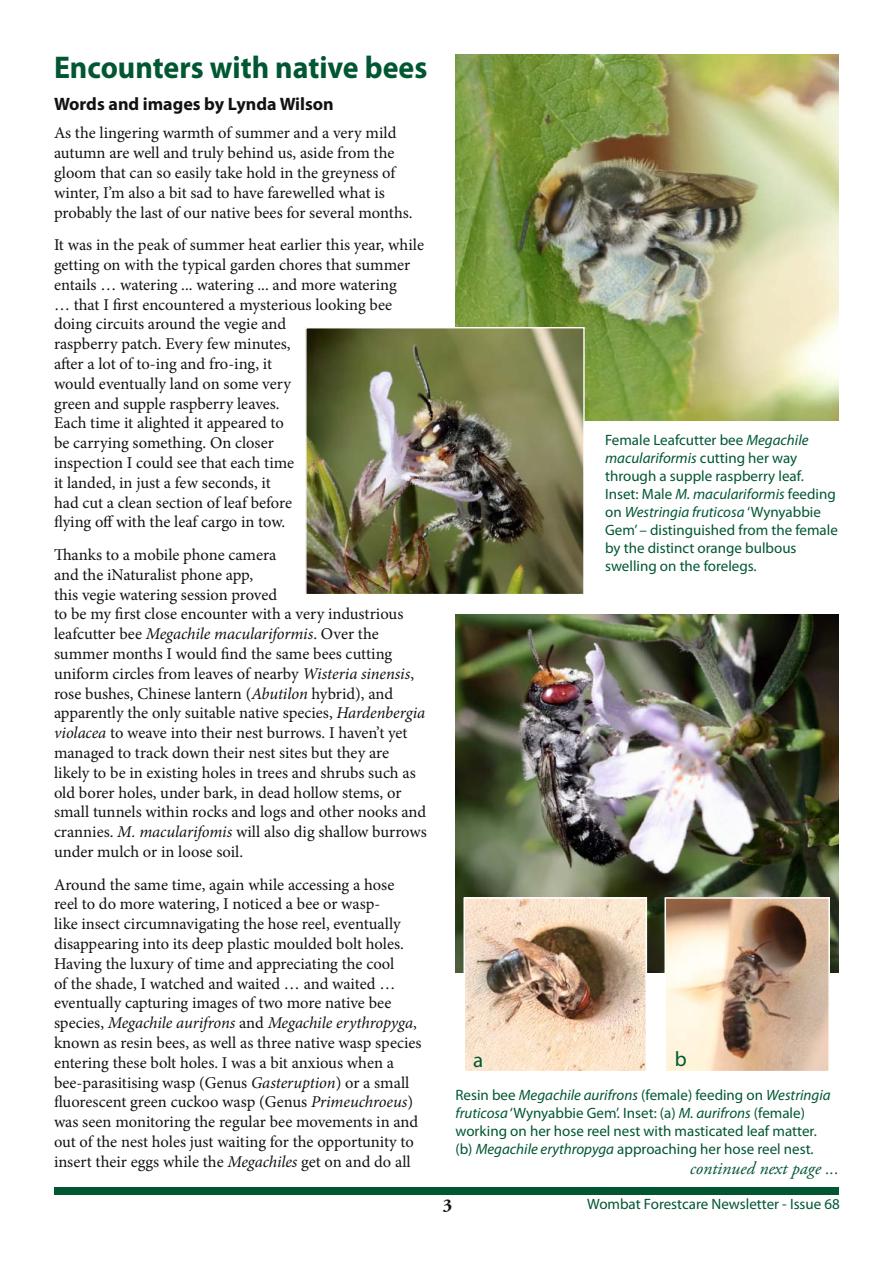
<style>
.page{position:relative;width:893px;height:1263px;background:#fff}
.page>*{position:absolute;margin:0;border:0;box-sizing:border-box;transform-origin:0 0}
.t1{font:700 31.5px "Myriad Pro";color:#005732;scale:.95 1}
.t2{font:21px "Myriad Pro";color:#005732}
.t3{font:700 18px "Myriad Pro";color:#121212}
.t4{font:italic 18px "Adobe Garamond Pro";color:#005732}
.t5{font:700 18px "Adobe Garamond Pro";color:#121212}
.t6{font:16.5px/19.8px "Minion Pro";color:#121212}
.t7{font:15px/18px "Myriad Pro";color:#005732}
.s1{font-style:italic}
</style>
<div class="page">
<div style="left:55px;top:1187px;width:784px;height:7px;background:#005732"></div>
<img style="left:455px;top:54px;width:384px;height:367px">
<img style="left:307px;top:329px;width:276px;height:264px">
<div style="left:305px;top:327px;width:280px;height:268px;border:1px solid #fff"></div>
<img style="left:455px;top:614px;width:384px;height:358px">
<img style="left:466px;top:900px;width:178px;height:169px">
<div style="left:463px;top:897px;width:184px;height:175px;border:2px solid #fff"></div>
<img style="left:667px;top:900px;width:160px;height:169px">
<div style="left:664px;top:897px;width:166px;height:175px;border:2px solid #fff"></div>
<h1 class="t1" style="left:54px;top:46px;width:395px">Encounters with native bees</h1>
<p class="t3" style="left:54px;top:92px;width:281px">Words and images by Lynda Wilson</p>
<p class="t6" style="left:54px;top:123px;width:360px">As the lingering warmth of summer and a very mild autumn are well and truly behind us, aside from the gloom that can so easily take hold in the greyness of winter, I’m also a bit sad to have farewelled what is probably the last of our native bees for several months.</p>
<p class="t6" style="left:54px;top:235px;width:372px">It was in the peak of summer heat earlier this year, while getting on with the typical garden chores that summer entails … watering ... watering ... and more watering<br>… that I first encountered a mysterious looking bee doing circuits around the vegie and<br>raspberry patch. Every few minutes,<br>after a lot of to-ing and fro-ing, it<br>would eventually land on some very<br>green and supple raspberry leaves.<br>Each time it alighted it appeared to<br>be carrying something. On closer<br>inspection I could see that each time<br>it landed, in just a few seconds, it<br>had cut a clean section of leaf before<br>flying off with the leaf cargo in tow.</p>
<p class="t6" style="left:54px;top:545px;width:374px">Thanks to a mobile phone camera<br>and the iNaturalist phone app,<br>this vegie watering session proved<br>to be my first close encounter with a very industrious leafcutter bee <span class="s1">Megachile maculariformis</span>. Over the summer months I would find the same bees cutting uniform circles from leaves of nearby <span class="s1">Wisteria sinensis</span>, rose bushes, Chinese lantern (<span class="s1">Abutilon</span> hybrid), and apparently the only suitable native species, <span class="s1">Hardenbergia violacea</span> to weave into their nest burrows. I haven’t yet managed to track down their nest sites but they are likely to be in existing holes in trees and shrubs such as old borer holes, under bark, in dead hollow stems, or small tunnels within rocks and logs and other nooks and crannies. <span class="s1">M. macularifomis</span> will also dig shallow burrows under mulch or in loose soil.</p>
<p class="t6" style="left:54px;top:874px;width:369px">Around the same time, again while accessing a hose reel to do more watering, I noticed a bee or wasp-<br>like insect circumnavigating the hose reel, eventually disappearing into its deep plastic moulded bolt holes.<br>Having the luxury of time and appreciating the cool<br>of the shade, I watched and waited … and waited … eventually capturing images of two more native bee species, <span class="s1">Megachile aurifrons</span> and <span class="s1">Megachile erythropyga</span>, known as resin bees, as well as three native wasp species entering these bolt holes. I was a bit anxious when a bee-parasitising wasp (Genus <span class="s1">Gasteruption</span>) or a small fluorescent green cuckoo wasp (Genus <span class="s1">Primeuchroeus</span>) was seen monitoring the regular bee movements in and out of the nest holes just waiting for the opportunity to insert their eggs while the <span class="s1">Megachiles</span> get on and do all</p>
<p class="t7" style="left:605px;top:431px;width:234px">Female Leafcutter bee <span class="s1">Megachile maculariformis</span> cutting her way through a supple raspberry leaf.<br>Inset: Male <span class="s1">M. maculariformis</span> feeding on <span class="s1">Westringia fruticosa</span> ‘Wynyabbie Gem’ – distinguished from the female by the distinct orange bulbous swelling on the forelegs.</p>
<p class="t2" style="left:473px;top:1047px;width:12px">a</p>
<p class="t2" style="left:675px;top:1046px;width:13px">b</p>
<p class="t7" style="left:455px;top:1085px;width:377px">Resin bee <span class="s1">Megachile aurifrons</span> (female) feeding on <span class="s1">Westringia fruticosa</span> ‘Wynyabbie Gem’. Inset: (a) <span class="s1">M. aurifrons</span> (female) working on her hose reel nest with masticated leaf matter. (b) <span class="s1">Megachile erythropyga</span> approaching her hose reel nest.</p>
<p class="t5" style="left:443px;top:1195px;width:11px">3</p>
<p class="t4" style="left:690px;top:1158px;width:151px">continued next page ...</p>
<p class="t7" style="left:587px;top:1195px;width:254px">Wombat Forestcare Newsletter - Issue 68</p>
</div>
